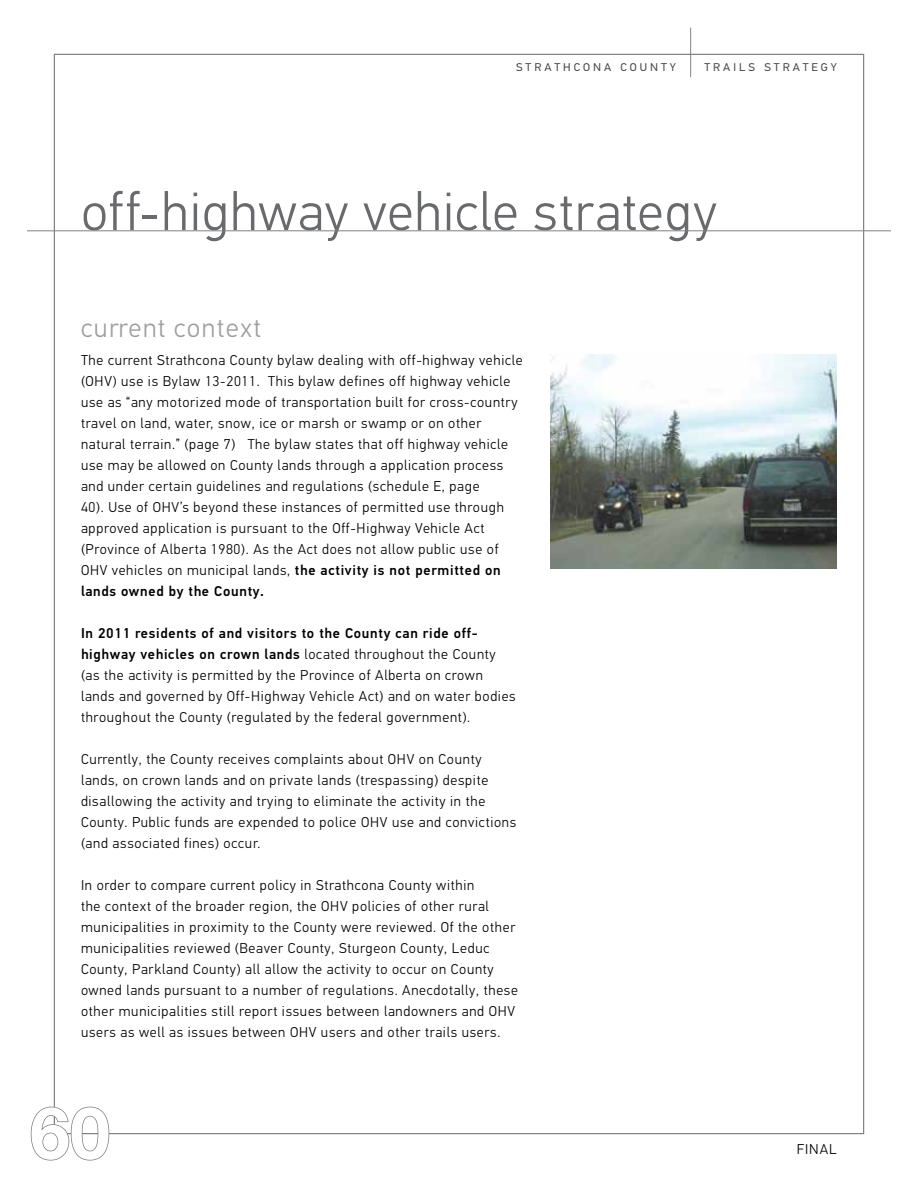
<style>
.page{position:relative;width:918px;height:1188px;background:#fff}
.page>*{position:absolute;margin:0;border:0;box-sizing:border-box;transform-origin:0 0}
.t1{font:700 72px "Helvetica Neue";color:#fff}
.t2{font:300 54px "PF Din Text Pro";letter-spacing:.02em;color:#696a6d}
.t3{font:300 27px "PF Din Text Pro";letter-spacing:.05em;color:#9d9fa2}
.t4{font:300 15px "PF Din Text Pro";letter-spacing:.2em;color:#414042}
.t5{font:300 14.25px/21px "PF Din Text Pro";letter-spacing:.05em;color:#000}
.s1{font-weight:500}
</style>
<div class="page">
<hr style="left:690px;top:28px;width:1px;height:49px;background:#808285">
<svg style="left:30px;top:1106px;width:80px;height:55px"></svg>
<img style="left:551px;top:354px;width:286px;height:215px">
<hr style="left:27px;top:230px;width:864px;height:1px;background:#808285">
<p class="t4" style="left:516px;top:57px;width:161px">strathcona county</p>
<p class="t4" style="left:704px;top:57px;width:134px">trails strategy</p>
<h2 class="t2" style="left:81px;top:181px;width:637px">off-highway vehicle strategy</h2>
<h3 class="t3" style="left:81px;top:312px;width:182px">current context</h3>
<p class="t5" style="left:81px;top:350px;width:443px">The current Strathcona County bylaw dealing with off-highway vehicle (OHV) use is Bylaw 13-2011. This bylaw defines off highway vehicle use as “any motorized mode of transportation built for cross-country travel on land, water, snow, ice or marsh or swamp or on other natural terrain.” (page 7) The bylaw states that off highway vehicle use may be allowed on County lands through a application process and under certain guidelines and regulations (schedule E, page<br>40). Use of OHV’s beyond these instances of permitted use through approved application is pursuant to the Off-Highway Vehicle Act (Province of Alberta 1980). As the Act does not allow public use of OHV vehicles on municipal lands, <span class="s1">the activity is not permitted on lands owned by the County.</span></p>
<p class="t5" style="left:81px;top:623px;width:436px"><span class="s1">In 2011 residents of and visitors to the County can ride off&shy;highway vehicles on crown lands</span> located throughout the County (as the activity is permitted by the Province of Alberta on crown lands and governed by Off-Highway Vehicle Act) and on water bodies throughout the County (regulated by the federal government).</p>
<p class="t5" style="left:81px;top:749px;width:437px">Currently, the County receives complaints about OHV on County lands, on crown lands and on private lands (trespassing) despite disallowing the activity and trying to eliminate the activity in the County. Public funds are expended to police OHV use and convictions (and associated fines) occur.</p>
<p class="t5" style="left:81px;top:875px;width:438px">In order to compare current policy in Strathcona County within<br>the context of the broader region, the OHV policies of other rural municipalities in proximity to the County were reviewed. Of the other municipalities reviewed (Beaver County, Sturgeon County, Leduc County, Parkland County) all allow the activity to occur on County owned lands pursuant to a number of regulations. Anecdotally, these other municipalities still report issues between landowners and OHV users as well as issues between OHV users and other trails users.</p>
<h1 class="t1" style="left:30px;top:1089px;width:82px">60</h1>
<p class="t5" style="left:797px;top:1139px;width:42px">FINAl</p>
</div>
